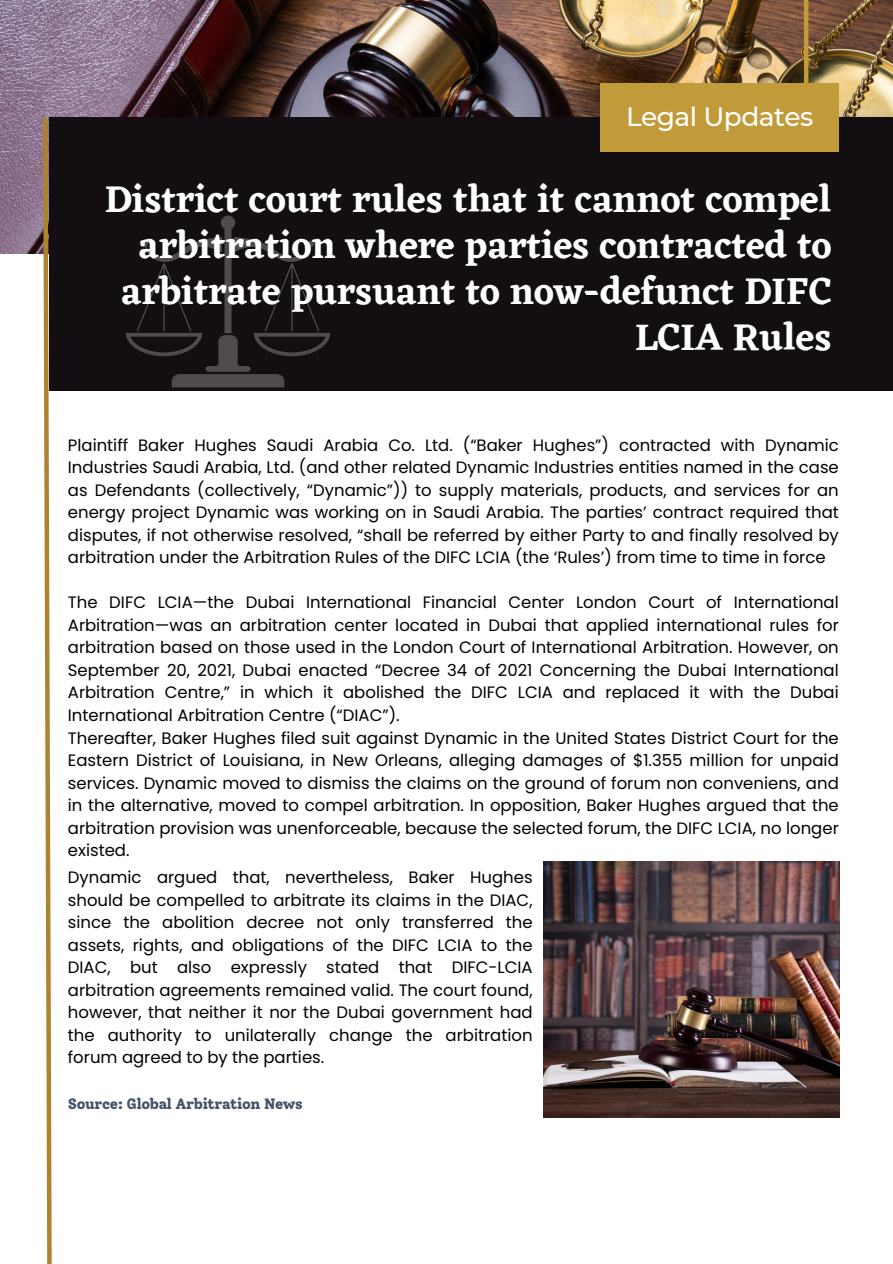
<style>
.page{position:relative;width:893px;height:1264px;background:#fff}
.page>*{position:absolute;margin:0;border:0;box-sizing:border-box;transform-origin:0 0}
.t1{font:600 38.4px/46.2px "Eczar";color:#fff;text-align:right}
.t2{font:500 26.4px "Montserrat";letter-spacing:-.02em;color:#fff}
.t3{font:16.5px/22.5px "Poppins";color:#000;text-align:justify}
.t4{font:800 15px "Solway";letter-spacing:-.025em;color:#455369}
</style>
<div class="page">
<img style="left:0;top:0;width:892px;height:253px">
<div style="left:50px;top:117px;width:842px;height:273px;background:#120e11"></div>
<svg style="left:126px;top:215px;width:203px;height:172px"></svg>
<div style="left:600px;top:83px;width:238px;height:69px;background:#c19a3a"></div>
<div style="left:803px;top:0;width:5px;height:94px;background:#c19a3a"></div>
<svg style="left:41px;top:115px;width:13px;height:1148px"></svg>
<img style="left:543px;top:861px;width:296px;height:256px">
<h2 class="t2" style="left:626px;top:100px;width:189px">Legal Updates</h2>
<p class="t1" style="left:105px;top:175px;width:728px">District court rules that it cannot compel arbitration where parties contracted to arbitrate pursuant to now-defunct DIFC LCIA Rules</p>
<h1 class="t3" style="left:68px;top:434px;width:772px">Plaintiff Baker Hughes Saudi Arabia Co. Ltd. (“Baker Hughes”) contracted with Dynamic Industries Saudi Arabia, Ltd. (and other related Dynamic Industries entities named in the case as Defendants (collectively, “Dynamic”)) to supply materials, products, and services for an energy project Dynamic was working on in Saudi Arabia. The parties’ contract required that disputes, if not otherwise resolved, “shall be referred by either Party to and finally resolved by arbitration under the Arbitration Rules of the DIFC LCIA (the ‘Rules’) from time to time in force</h1>
<p class="t3" style="left:68px;top:591px;width:772px">The DIFC LCIA—the Dubai International Financial Center London Court of International Arbitration—was an arbitration center located in Dubai that applied international rules for arbitration based on those used in the London Court of International Arbitration. However, on September 20, 2021, Dubai enacted “Decree 34 of 2021 Concerning the Dubai International Arbitration Centre,” in which it abolished the DIFC LCIA and replaced it with the Dubai International Arbitration Centre (“DIAC”).</p>
<p class="t3" style="left:68px;top:726px;width:772px">Thereafter, Baker Hughes filed suit against Dynamic in the United States District Court for the Eastern District of Louisiana, in New Orleans, alleging damages of $1.355 million for unpaid services. Dynamic moved to dismiss the claims on the ground of forum non conveniens, and in the alternative, moved to compel arbitration. In opposition, Baker Hughes argued that the arbitration provision was unenforceable, because the selected forum, the DIFC LCIA, no longer existed.</p>
<p class="t3" style="left:68px;top:866px;width:466px">Dynamic argued that, nevertheless, Baker Hughes should be compelled to arbitrate its claims in the DIAC, since the abolition decree not only transferred the assets, rights, and obligations of the DIFC LCIA to the DIAC, but also expressly stated that DIFC-LCIA arbitration agreements remained valid. The court found, however, that neither it nor the Dubai government had the authority to unilaterally change the arbitration forum agreed to by the parties.</p>
<p class="t4" style="left:68px;top:1094px;width:236px">Source: Global Arbitration News</p>
</div>
